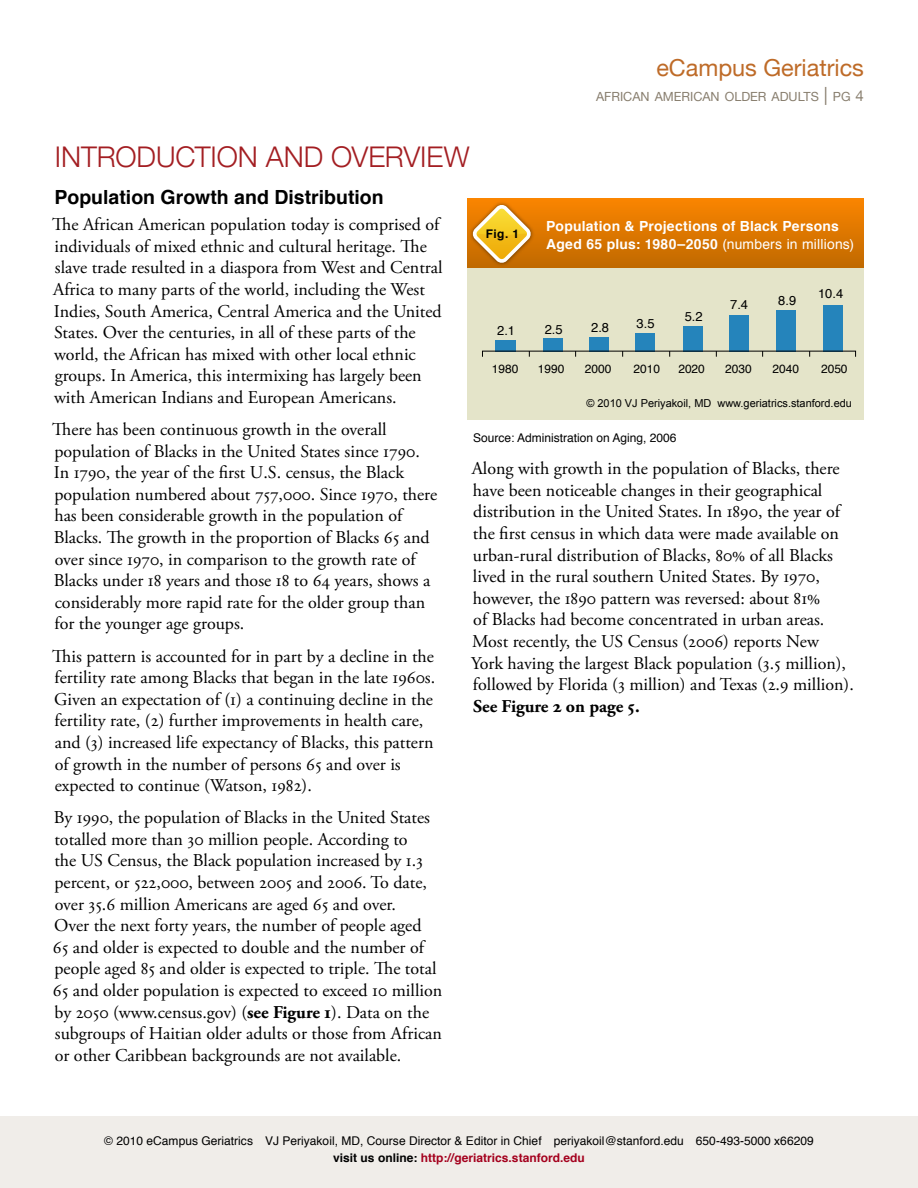
<style>
.page{position:relative;width:918px;height:1188px;background:#fff}
.page>*{position:absolute;margin:0;border:0;box-sizing:border-box;transform-origin:0 0}
.t1{font:300 28.5px "Helvetica Neue";color:#a31e22}
.t2{font:23.4px "Helvetica Neue";color:#be6b28}
.t3{font:700 19.5px "Helvetica";color:#000}
.t4{font:18px/21.6px "Adobe Garamond Pro";color:#000}
.t5{font:700 18px "Adobe Garamond Pro";color:#000}
.t6{font:700 13.95px/18.5px "Helvetica";letter-spacing:.02em;color:#fff}
.t7{font:12.9px "Helvetica";color:#000}
.t8{font:12.6px "Helvetica Neue";color:#887e6e}
.t9{font:12px/17.4px "Helvetica";color:#000;text-align:center}
.t10{font:700 12px "Helvetica";color:#000}
.t11{font:10.95px "Arial";color:#000}
.s1{font-size:18px}
.s2{font-size:15px}
.s3{font-weight:700}
.s4{font-weight:400}
.s5{font-weight:700;color:#a4001d}
</style>
<div class="page">
<div style="left:0;top:1116px;width:918px;height:72px;background:#f0ede9"></div>
<div style="left:468px;top:198px;width:396px;height:222px;background:#e4e4c9"></div>
<div style="left:468px;top:198px;width:396px;height:70px;background:linear-gradient(to bottom,#fb8500,#c06a00)"></div>
<img style="left:468px;top:199px;width:69px;height:69px">
<svg style="left:469px;top:201px;width:66px;height:64px;background:#e5a12c"></svg>
<div style="left:496px;top:340px;width:20px;height:11px;background:#2584bb"></div>
<div style="left:543px;top:338px;width:19px;height:13px;background:#2584bb"></div>
<div style="left:589px;top:337px;width:20px;height:14px;background:#2584bb"></div>
<div style="left:636px;top:333px;width:19px;height:18px;background:#2584bb"></div>
<div style="left:683px;top:326px;width:19px;height:25px;background:#2584bb"></div>
<div style="left:729px;top:315px;width:20px;height:36px;background:#2584bb"></div>
<div style="left:777px;top:310px;width:19px;height:41px;background:#2584bb"></div>
<div style="left:823px;top:305px;width:19px;height:46px;background:#2584bb"></div>
<p class="t2" style="left:656px;top:54px;width:209px">eCampus Geriatrics</p>
<p class="t8" style="left:596px;top:89px;width:269px">AFRICAN AMERICAN OLDER ADULTS <span class="s1">|</span> PG <span class="s2">4</span></p>
<h1 class="t1" style="left:55px;top:139px;width:26px">INTROD</h1>
<h1 class="t1" style="left:156px;top:139px;width:37px">UCTION</h1>
<h1 class="t1" style="left:266px;top:139px;width:20px">AND</h1>
<h1 class="t1" style="left:331px;top:139px;width:37px">OVERVIE</h1>
<h1 class="t1" style="left:444px;top:139px;width:27px">W</h1>
<p class="t3" style="left:54px;top:181px;width:331px">Population Growth and Distribution</p>
<p class="t4" style="left:52px;top:214px;width:392px">The African American population today is comprised of individuals of mixed ethnic and cultural heritage. The slave trade resulted in a diaspora from West and Central Africa to many parts of the world, including the West Indies, South America, Central America and the United States. Over the centuries, in all of these parts of the world, the African has mixed with other local ethnic groups. In America, this intermixing has largely been with American Indians and European Americans.</p>
<p class="t4" style="left:52px;top:419px;width:386px">There has been continuous growth in the overall population of Blacks in the United States since 1790.<br>In 1790, the year of the first U.S. census, the Black population numbered about 757,000. Since 1970, there has been considerable growth in the population of Blacks. The growth in the proportion of Blacks 65 and over since 1970, in comparison to the growth rate of Blacks under 18 years and those 18 to 64 years, shows a considerably more rapid rate for the older group than for the younger age groups.</p>
<p class="t4" style="left:52px;top:646px;width:385px">This pattern is accounted for in part by a decline in the fertility rate among Blacks that began in the late 1960s.<br>Given an expectation of (1) a continuing decline in the fertility rate, (2) further improvements in health care, and (3) increased life expectancy of Blacks, this pattern of growth in the number of persons 65 and over is expected to continue (Watson, 1982).</p>
<p class="t4" style="left:53px;top:807px;width:391px">By 1990, the population of Blacks in the United States totalled more than 30 million people. According to<br>the US Census, the Black population increased by 1.3 percent, or 522,000, between 2005 and 2006. To date, over 35.6 million Americans are aged 65 and over.<br>Over the next forty years, the number of people aged<br>65 and older is expected to double and the number of people aged 85 and older is expected to triple. The total 65 and older population is expected to exceed 10 million by 2050 (www.census.gov) (<span class="s3">see Figure 1</span>). Data on the subgroups of Haitian older adults or those from African or other Caribbean backgrounds are not available.</p>
<p class="t6" style="left:546px;top:217px;width:309px">Population &amp; Projections of Black Persons<br>Aged 65 plus: 1980–2050 <span class="s4">(numbers in millions)</span></p>
<p class="t10" style="left:486px;top:224px;width:35px">Fig. 1</p>
<p class="t7" style="left:818px;top:284px;width:27px">10.4</p>
<p class="t7" style="left:730px;top:295px;width:19px">7.4</p>
<p class="t7" style="left:778px;top:290px;width:19px">8.9</p>
<p class="t7" style="left:685px;top:307px;width:19px">5.2</p>
<p class="t7" style="left:497px;top:321px;width:19px">2.1</p>
<p class="t7" style="left:545px;top:319px;width:19px">2.5</p>
<p class="t7" style="left:591px;top:318px;width:19px">2.8</p>
<p class="t7" style="left:637px;top:314px;width:19px">3.5</p>
<p class="t9" style="left:538px;top:361px;width:28px">1990</p>
<p class="t9" style="left:585px;top:361px;width:28px">2000</p>
<p class="t9" style="left:634px;top:361px;width:28px">2010</p>
<p class="t9" style="left:678px;top:361px;width:28px">2020</p>
<p class="t9" style="left:725px;top:361px;width:28px">2030</p>
<p class="t9" style="left:773px;top:361px;width:28px">2040</p>
<p class="t9" style="left:821px;top:361px;width:28px">2050</p>
<p class="t9" style="left:492px;top:361px;width:28px">1980</p>
<p class="t11" style="left:586px;top:396px;width:267px">© 2010 VJ Periyakoil, MD www.geriatrics.stanford.edu</p>
<p class="t9" style="left:473px;top:430px;width:205px">Source: Administration on Aging, 2006</p>
<p class="t4" style="left:471px;top:458px;width:384px">Along with growth in the population of Blacks, there have been noticeable changes in their geographical distribution in the United States. In 1890, the year of the first census in which data were made available on urban-rural distribution of Blacks, 80% of all Blacks lived in the rural southern United States. By 1970, however, the 1890 pattern was reversed: about 81%<br>of Blacks had become concentrated in urban areas.<br>Most recently, the US Census (2006) reports New York having the largest Black population (3.5 million), followed by Florida (3 million) and Texas (2.9 million).</p>
<p class="t5" style="left:473px;top:696px;width:168px">See Figure 2 on page 5.</p>
<p class="t9" style="left:104px;top:1132px;width:711px">© 2010 eCampus Geriatrics VJ Periyakoil, MD, Course Director &amp; Editor in Chief periyakoil@stanford.edu 650-493-5000 x66209 <span class="s3">visit us online:</span> <span class="s5">http://geriatrics.stanford.edu</span></p>
</div>
